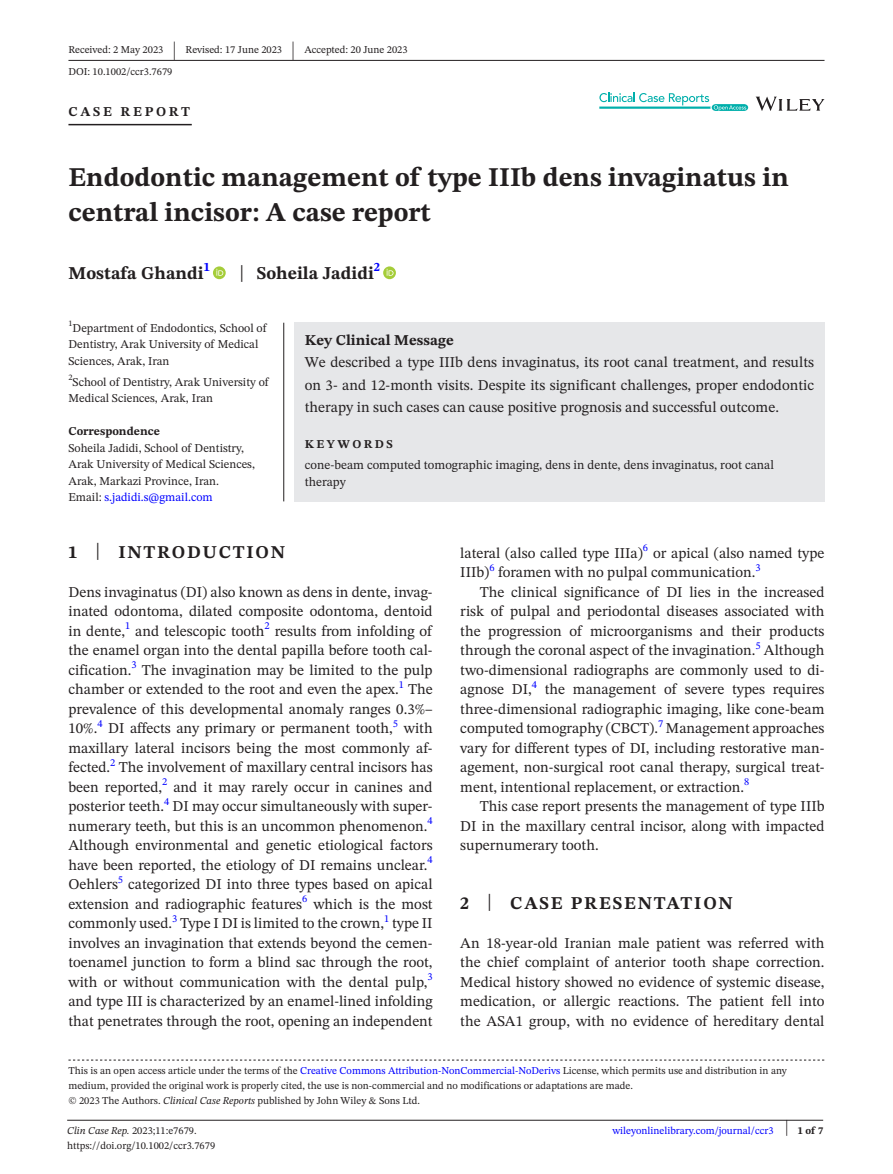
<style>
.page{position:relative;width:893px;height:1174px;background:#fff}
.page>*{position:absolute;margin:0;border:0;box-sizing:border-box;transform-origin:0 0}
.t1{font:700 27px/34.5px "STIX Two Text";color:#231f20}
.t2{font:25.65px "STIX Two Text";color:#231f20;scale:.49 1}
.t3{font:700 18px "STIX Two Text";letter-spacing:.1em;color:#231f20}
.t4{font:700 18px "STIX Two Text";color:#231f20}
.t5{font:15px/19.5px "STIX Two Text";color:#231f20;text-align:justify}
.t6{font:700 15px "STIX Two Text";color:#231f20}
.t7{font:700 13.5px "STIX Two Text";letter-spacing:.2em;color:#231f20}
.t8{font:12.75px/17.2px "STIX Two Text";color:#231f20}
.t9{font:12px/16.5px "STIX Two Text";color:#231f20}
.t10{font:700 12px "STIX Two Text";color:#231f20}
.t11{font:700 12px "STIX Two Text";letter-spacing:.2em;color:#231f20}
.t12{font:10.5px/15px "STIX Two Text";color:#231f20}
.t13{font:10.5px "STIX Two Text";color:#00f}
.t14{font:700 10.5px "STIX Two Text";color:#231f20}
.s1{font-weight:400;font-size:23.4px}
.s2{color:#00f}
.s3{font-weight:400;font-size:23.7px}
.s4{font-style:italic}
.s5{font-weight:400;font-size:22.2px}
</style>
<div class="page">
<hr style="left:67px;top:1119px;width:756px;height:1px;background:#231f20">
<svg style="left:756px;top:97px;width:68px;height:14px"></svg>
<svg style="left:599px;top:93px;width:149px;height:18px"></svg>
<hr style="left:68px;top:60px;width:756px;height:1px;background:#231f20">
<hr style="left:68px;top:124px;width:124px;height:1px;background:#231f20">
<svg style="left:213px;top:266px;width:13px;height:13px"></svg>
<svg style="left:216px;top:269px;width:7px;height:7px"></svg>
<svg style="left:383px;top:266px;width:13px;height:13px"></svg>
<svg style="left:387px;top:269px;width:6px;height:7px"></svg>
<svg style="left:68px;top:1059px;width:756px;height:1px"></svg>
<hr style="left:283px;top:323px;width:1px;height:178px;background:#231f20">
<div style="left:294px;top:323px;width:530px;height:174px;background:#e6e7e9"></div>
<div style="left:294px;top:496px;width:530px;height:5px;background:#e6e7e9"></div>
<p class="t12" style="left:68px;top:42px;width:96px">Received: 2 May 2023</p>
<h2 class="t2" style="left:173px;top:32px;width:8px">|</h2>
<p class="t12" style="left:186px;top:42px;width:98px">Revised: 17 June 2023</p>
<h2 class="t2" style="left:292px;top:32px;width:8px">|</h2>
<p class="t12" style="left:304px;top:42px;width:105px">Accepted: 20 June 2023</p>
<p class="t12" style="left:68px;top:64px;width:105px">DOI: 10.1002/ccr3.7679</p>
<p class="t7" style="left:68px;top:101px;width:123px">CASE REPORT</p>
<h1 class="t1" style="left:68px;top:161px;width:722px">Endodontic management of type IIIb dens invaginatus in central incisor: A case report</h1>
<p class="t4" style="left:68px;top:260px;width:143px">Mostafa Ghandi<sup>1</sup></p>
<p class="t4" style="left:239px;top:260px;width:142px"><span class="s1">|</span> Soheila Jadidi<sup>2</sup></p>
<p class="t9" style="left:68px;top:319px;width:199px"><sup>1</sup>Department of Endodontics, School of<br>Dentistry, Arak University of Medical<br>Sciences, Arak, Iran</p>
<p class="t9" style="left:68px;top:373px;width:202px"><sup>2</sup>School of Dentistry, Arak University of<br>Medical Sciences, Arak, Iran</p>
<p class="t10" style="left:68px;top:423px;width:93px">Correspondence</p>
<p class="t9" style="left:68px;top:439px;width:188px">Soheila Jadidi, School of Dentistry, Arak University of Medical Sciences, Arak, Markazi Province, Iran.<br>Email: <span class="s2">s.jadidi.s@gmail.com</span></p>
<p class="t6" style="left:305px;top:329px;width:150px">Key Clinical Message</p>
<p class="t5" style="left:305px;top:351px;width:511px;line-height:22.5px">We described a type IIIb dens invaginatus, its root canal treatment, and results on 3- and 12-month visits. Despite its significant challenges, proper endodontic therapy in such cases can cause positive prognosis and successful outcome.</p>
<p class="t11" style="left:305px;top:435px;width:90px">KEYWORDS</p>
<p class="t8" style="left:305px;top:456px;width:471px">cone-beam computed tomographic imaging, dens in dente, dens invaginatus, root canal therapy</p>
<p class="t3" style="left:68px;top:539px;width:218px">1 <span class="s3">|</span> INTRODUCTION</p>
<p class="t5" style="left:68px;top:582px;width:366px">Dens invaginatus (DI) also known as dens in dente, invag&shy;inated odontoma, dilated composite odontoma, dentoid in dente,</p>
<p class="t13" style="left:125px;top:618px;width:7px">1</p>
<p class="t5" style="left:135px;top:621px;width:131px">and telescopic tooth</p>
<p class="t13" style="left:265px;top:618px;width:7px">2</p>
<p class="t5" style="left:68px;top:621px;width:366px;text-indent:206px">results from infolding of the enamel organ into the dental papilla before tooth cal&shy;cification.</p>
<p class="t13" style="left:131px;top:657px;width:7px">3</p>
<p class="t5" style="left:68px;top:660px;width:366px;text-indent:73px">The invagination may be limited to the pulp chamber or extended to the root and even the apex.</p>
<p class="t13" style="left:399px;top:676px;width:7px">1</p>
<p class="t5" style="left:68px;top:679px;width:366px;text-indent:340px">The prevalence of this developmental anomaly ranges 0.3%– 10%.</p>
<p class="t13" style="left:97px;top:715px;width:7px">4</p>
<p class="t5" style="left:108px;top:718px;width:286px">DI affects any primary or permanent tooth,</p>
<p class="t13" style="left:393px;top:715px;width:7px">5</p>
<p class="t5" style="left:68px;top:718px;width:366px;text-indent:335px">with maxillary lateral incisors being the most commonly af&shy;fected.</p>
<p class="t13" style="left:110px;top:754px;width:7px">2</p>
<p class="t5" style="left:68px;top:757px;width:366px;text-indent:50px">The involvement of maxillary central incisors has been reported,</p>
<p class="t13" style="left:162px;top:774px;width:7px">2</p>
<p class="t5" style="left:173px;top:777px;width:261px">and it may rarely occur in canines and</p>
<p class="t5" style="left:68px;top:796px;width:97px">posterior teeth.</p>
<p class="t13" style="left:164px;top:793px;width:7px">4</p>
<p class="t5" style="left:68px;top:796px;width:366px;text-indent:104px">DI may occur simultaneously with super&shy;numerary teeth, but this is an uncommon phenomenon.</p>
<p class="t13" style="left:427px;top:813px;width:7px">4</p>
<p class="t5" style="left:68px;top:835px;width:366px">Although environmental and genetic etiological factors have been reported, the etiology of DI remains unclear.</p>
<p class="t13" style="left:427px;top:852px;width:7px">4</p>
<p class="t5" style="left:68px;top:874px;width:51px">Oehlers</p>
<p class="t13" style="left:118px;top:871px;width:7px">5</p>
<p class="t5" style="left:68px;top:874px;width:366px;text-indent:60px">categorized DI into three types based on apical extension and radiographic features</p>
<p class="t13" style="left:302px;top:891px;width:7px">6</p>
<p class="t5" style="left:313px;top:894px;width:121px">which is the most</p>
<p class="t5" style="left:68px;top:913px;width:105px">commonly used.</p>
<p class="t13" style="left:172px;top:910px;width:7px">3</p>
<p class="t5" style="left:180px;top:913px;width:205px">Type I DI is limited to the crown,</p>
<p class="t13" style="left:384px;top:910px;width:7px">1</p>
<p class="t5" style="left:68px;top:913px;width:366px;text-indent:324px">type II involves an invagination that extends beyond the cemen&shy;toenamel junction to form a blind sac through the root, with or without communication with the dental pulp,</p>
<p class="t13" style="left:427px;top:969px;width:7px">3</p>
<p class="t5" style="left:68px;top:991px;width:366px">and type III is characterized by an enamel-lined infolding that penetrates through the root, opening an independent</p>
<p class="t5" style="left:460px;top:543px;width:184px">lateral (also called type IIIa)</p>
<p class="t13" style="left:643px;top:540px;width:7px">6</p>
<p class="t5" style="left:653px;top:543px;width:173px">or apical (also named type</p>
<p class="t5" style="left:460px;top:562px;width:31px">IIIb)</p>
<p class="t13" style="left:489px;top:559px;width:7px">6</p>
<p class="t5" style="left:498px;top:562px;width:259px">foramen with no pulpal communication.</p>
<p class="t13" style="left:755px;top:559px;width:7px">3</p>
<p class="t5" style="left:460px;top:582px;width:366px;text-indent:20px">The clinical significance of DI lies in the increased risk of pulpal and periodontal diseases associated with the progression of microorganisms and their products through the coronal aspect of the invagination.</p>
<p class="t13" style="left:755px;top:637px;width:7px">5</p>
<p class="t5" style="left:460px;top:640px;width:366px;text-indent:304px">Although two-dimensional radiographs are commonly used to di&shy;agnose DI,</p>
<p class="t13" style="left:532px;top:676px;width:7px">4</p>
<p class="t5" style="left:460px;top:679px;width:366px;text-indent:84px">the management of severe types requires three-dimensional radiographic imaging, like cone-beam computed tomography (CBCT).</p>
<p class="t13" style="left:658px;top:715px;width:7px">7</p>
<p class="t5" style="left:460px;top:718px;width:366px;text-indent:206px">Management approaches vary for different types of DI, including restorative man&shy;agement, non-surgical root canal therapy, surgical treat&shy;ment, intentional replacement, or extraction.</p>
<p class="t13" style="left:744px;top:774px;width:7px">8</p>
<p class="t5" style="left:460px;top:796px;width:366px;text-indent:20px">This case report presents the management of type IIIb DI in the maxillary central incisor, along with impacted supernumerary tooth.</p>
<p class="t3" style="left:460px;top:890px;width:274px">2 <span class="s3">|</span> CASE PRESENTATION</p>
<p class="t5" style="left:460px;top:933px;width:366px">An 18-year-old Iranian male patient was referred with the chief complaint of anterior tooth shape correction.<br>Medical history showed no evidence of systemic disease, medication, or allergic reactions. The patient fell into the ASA1 group, with no evidence of hereditary dental</p>
<p class="t12" style="left:68px;top:1063px;width:720px">This is an open access article under the terms of the <span class="s2">Creative Commons Attribution-NonCommercial-NoDerivs</span> License, which permits use and distribution in any medium, provided the original work is properly cited, the use is non-commercial and no modifications or adaptations are made.<br>© 2023 The Authors. <span class="s4">Clinical Case Reports</span> published by John Wiley &amp; Sons Ltd.</p>
<p class="t12" style="left:67px;top:1123px;width:131px"><span class="s4">Clin Case Rep.</span> 2023;11:e7679.</p>
<p class="t14" style="left:785px;top:1123px;width:39px"><span class="s5">|</span> 1 of 7</p>
<p class="t12" style="left:67px;top:1138px;width:150px">https://doi.org/10.1002/ccr3.7679</p>
<p class="t13" style="left:612px;top:1123px;width:163px">wileyonlinelibrary.com/journal/ccr3</p>
</div>
